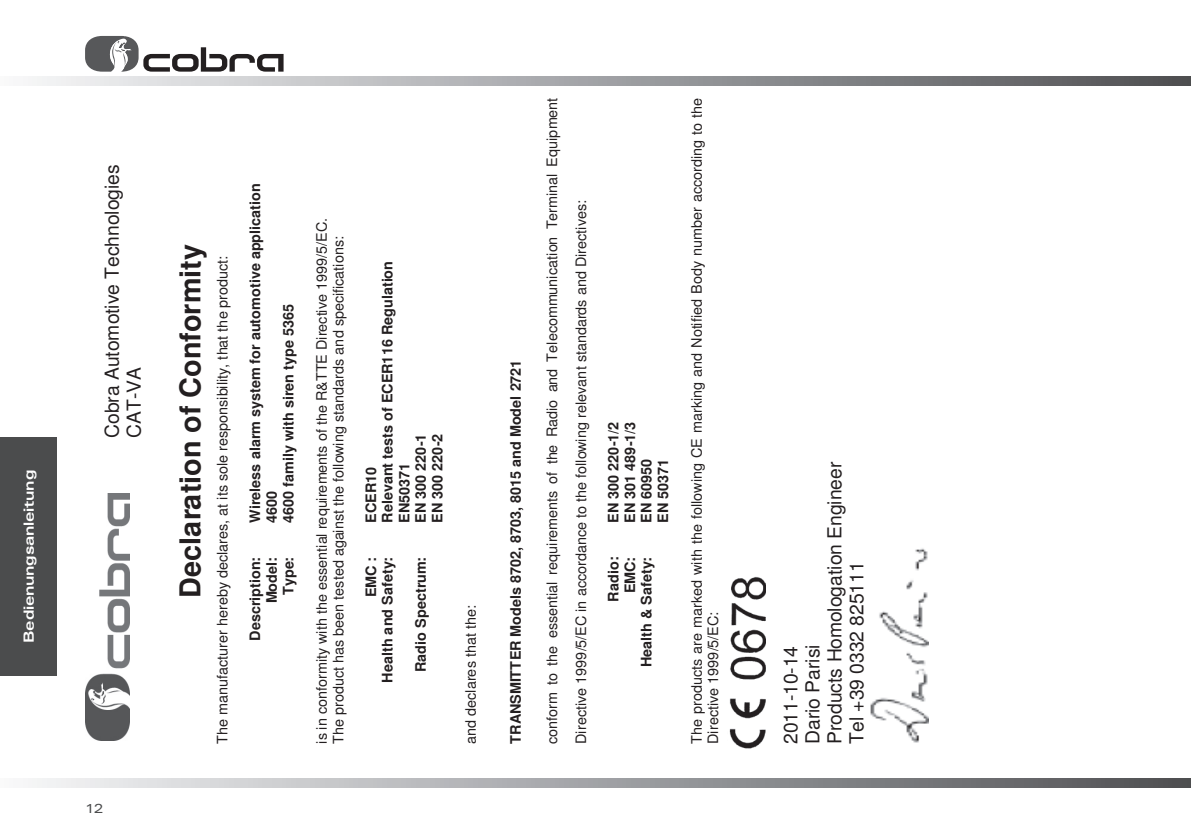
<style>
.page{position:relative;width:1191px;height:840px;background:#fff}
.page>*{position:absolute;margin:0;border:0;box-sizing:border-box;transform-origin:0 0}
.t1{font:700 28.8px "Helvetica";color:#231f20}
.t2{font:19.2px/22px "Helvetica";letter-spacing:-.005em;color:#231f20}
.t3{font:14.4px/16.6px "Helvetica";letter-spacing:.005em;color:#231f20}
.t4{font:700 14.4px/16.6px "Helvetica";letter-spacing:.005em;color:#231f20}
.t5{font:700 expanded 14px "Univers LT";letter-spacing:-.015em;color:#fff}
.t6{font:expanded 13px "Univers LT";color:#4b4c4d}
</style>
<div class="page">
<div style="left:0;top:437px;width:57px;height:238px;background:#4b4c4d"></div>
<svg style="left:85px;top:36px;width:198px;height:36px"></svg>
<svg style="left:32px;top:77px;width:1159px;height:8px"></svg>
<svg style="left:32px;top:778px;width:1159px;height:8px"></svg>
<img style="left:85px;top:493px;width:45px;height:247px">
<img style="left:870px;top:548px;width:58px;height:195px">
<img style="left:729px;top:577px;width:37px;height:172px">
<p class="t5" style="left:21px;top:642px;width:174px;rotate:-90deg">Bedienungsanleitung</p>
<h2 class="t2" style="left:103px;top:437px;width:275px;rotate:-90deg">Cobra Automotive Technologies<br>CAT-VA</h2>
<p class="t6" style="left:85px;top:800px;width:20px">12</p>
<h1 class="t1" style="left:179px;top:597px;width:355px;rotate:-90deg">Declaration of Conformity</h1>
<p class="t3" style="left:215px;top:743px;width:489px;rotate:-90deg">The manufacturer hereby declares, at its sole responsibility, that the product:</p>
<p class="t4" style="left:248px;top:522px;width:341px;rotate:-90deg">Wireless alarm system for automotive application</p>
<p class="t4" style="left:281px;top:522px;width:220px;rotate:-90deg">4600 family with siren type 5365</p>
<p class="t4" style="left:265px;top:522px;width:34px;rotate:-90deg">4600</p>
<p class="t4" style="left:248px;top:640px;width:85px;rotate:-90deg">Description:</p>
<p class="t4" style="left:281px;top:595px;width:40px;rotate:-90deg">Type:</p>
<p class="t4" style="left:265px;top:603px;width:48px;rotate:-90deg">Model:</p>
<p class="t3" style="left:315px;top:743px;width:527px;rotate:-90deg">is in conformity with the essential requirements of the R&amp;TTE Directive 1999/5/EC.<br>The product has been tested against the following standards and specifications:</p>
<p class="t4" style="left:380px;top:522px;width:263px;rotate:-90deg">Relevant tests of ECER116 Regulation<br>EN50371</p>
<p class="t4" style="left:414px;top:522px;width:91px;rotate:-90deg">EN 300 220-1<br>EN 300 220-2</p>
<p class="t4" style="left:364px;top:522px;width:57px;rotate:-90deg">ECER10</p>
<p class="t4" style="left:364px;top:597px;width:42px;rotate:-90deg">EMC :</p>
<p class="t4" style="left:380px;top:682px;width:127px;rotate:-90deg">Health and Safety:</p>
<p class="t4" style="left:414px;top:671px;width:116px;rotate:-90deg">Radio Spectrum:</p>
<p class="t3" style="left:464px;top:743px;width:140px;rotate:-90deg">and declares that the:</p>
<p class="t4" style="left:508px;top:743px;width:385px;rotate:-90deg">TRANSMITTER Models 8702, 8703, 8015 and Model 2721</p>
<p class="t3" style="left:539px;top:743px;width:647px;line-height:28.8px;rotate:-90deg">conform to the essential requirements of the Radio and Telecommunication Terminal Equipment<br>Directive 1999/5/EC in accordance to the following relevant standards and Directives:</p>
<p class="t4" style="left:623px;top:522px;width:102px;rotate:-90deg">EN 301 489-1/3</p>
<p class="t4" style="left:606px;top:522px;width:102px;rotate:-90deg">EN 300 220-1/2</p>
<p class="t4" style="left:639px;top:522px;width:66px;rotate:-90deg">EN 60950<br>EN 50371</p>
<p class="t4" style="left:606px;top:601px;width:47px;rotate:-90deg">Radio:</p>
<p class="t4" style="left:623px;top:593px;width:38px;rotate:-90deg">EMC:</p>
<p class="t4" style="left:639px;top:667px;width:112px;rotate:-90deg">Health &amp; Safety:</p>
<p class="t3" style="left:689px;top:743px;width:647px;rotate:-90deg">The products are marked with the following CE marking and Notified Body number according to the<br>Directive 1999/5/EC:</p>
<h2 class="t2" style="left:781px;top:743px;width:283px;rotate:-90deg">2011-10-14<br>Dario Parisi<br>Products Homologation Engineer<br>Tel +39 0332 825111</h2>
</div>
